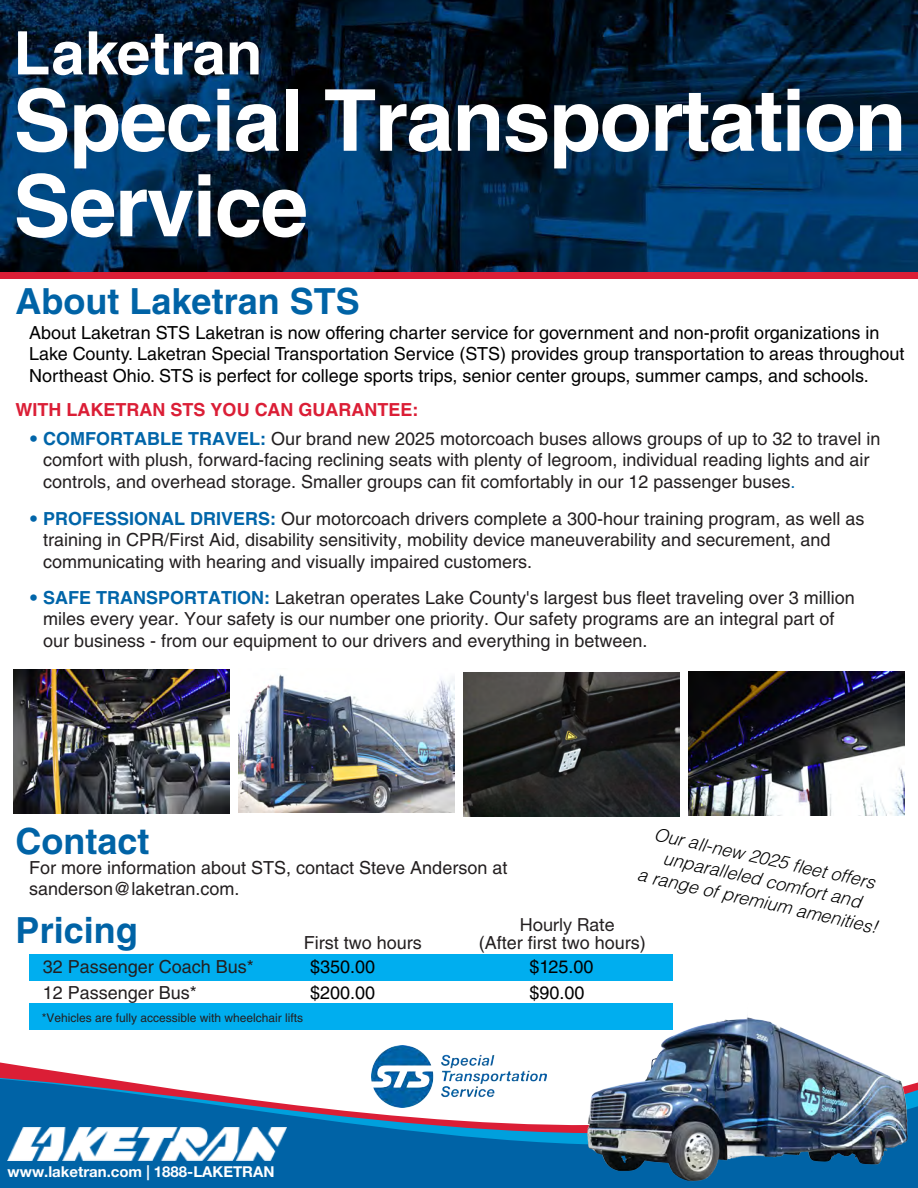
<style>
.page{position:relative;width:918px;height:1188px;background:#fff}
.page>*{position:absolute;margin:0;border:0;box-sizing:border-box;transform-origin:0 0}
.t1{font:700 85.5px/85.5px "Helvetica LT Std";letter-spacing:-.02em;color:#fff}
.t2{font:700 60px "Helvetica LT Std";color:#fff}
.t3{font:700 36px "Helvetica LT Std";color:#0063a6}
.t4{font:18px/21.6px "Helvetica LT Std";color:#231f20}
.t5{font:18px/21.6px "Helvetica LT Std";color:#000}
.t6{font:italic 300 18px/21.6px "Helvetica LT Std";color:#000;text-align:center}
.t7{font:700 18px "Helvetica LT Std";color:#db1e36}
.t8{font:18px "Helvetica Neue LT Pro";color:#231f20}
.t9{font:700 15px "Helvetica Neue LT Pro";color:#fff}
.t10{font:12px "Helvetica LT Std";color:#231f20}
.s1{font-family:"Helvetica Neue LT Pro";font-weight:700;color:#0065a9}
.s2{font-weight:700;color:#0065a9}
.s3{color:#0065a9}
</style>
<div class="page">
<img style="left:1px;top:0;width:917px;height:272px">
<svg style="left:0;top:1062px;width:540px;height:126px;fill:#0063a6"></svg>
<div style="left:0;top:272px;width:918px;height:6px;background:#db1e36"></div>
<img style="left:7px;top:1127px;width:279px;height:33px">
<img style="left:371px;top:1045px;width:169px;height:63px">
<img style="left:540px;top:1003px;width:378px;height:185px">
<img style="left:14px;top:670px;width:216px;height:144px">
<img style="left:688px;top:671px;width:216px;height:144px">
<img style="left:239px;top:674px;width:216px;height:138px">
<img style="left:463px;top:673px;width:216px;height:144px">
<div style="left:29px;top:954px;width:644px;height:27px;background:#00aeef"></div>
<div style="left:29px;top:1004px;width:644px;height:26px;background:#00aeef"></div>
<h2 class="t2" style="left:14px;top:17px;width:250px">Laketran</h2>
<h1 class="t1" style="left:14px;top:77px;width:895px">Special Transportation<br>Service</h1>
<h3 class="t3" style="left:16px;top:279px;width:346px">About Laketran STS</h3>
<p class="t5" style="left:29px;top:322px;width:877px">About Laketran STS Laketran is now offering charter service for government and non-profit organizations in<br>Lake County. Laketran Special Transportation Service (STS) provides group transportation to areas throughout<br>Northeast Ohio. STS is perfect for college sports trips, senior center groups, summer camps, and schools.</p>
<p class="t7" style="left:16px;top:398px;width:404px">WITH LAKETRAN STS YOU CAN GUARANTEE:</p>
<p class="t4" style="left:43px;top:427px;width:839px;text-indent:-14px"><span class="s1">•</span> <span class="s2">COMFORTABLE TRAVEL:</span> Our brand new 2025 motorcoach buses allows groups of up to 32 to travel in comfort with plush, forward-facing reclining seats with plenty of legroom, individual reading lights and air controls, and overhead storage. Smaller groups can fit comfortably in our 12 passenger buses<span class="s3">.</span></p>
<p class="t4" style="left:43px;top:507px;width:823px;text-indent:-14px"><span class="s1">•</span> <span class="s2">PROFESSIONAL DRIVERS:</span> Our motorcoach drivers complete a 300-hour training program, as well as training in CPR/First Aid, disability sensitivity, mobility device maneuverability and securement, and communicating with hearing and visually impaired customers.</p>
<p class="t4" style="left:43px;top:586px;width:813px;text-indent:-14px"><span class="s1">•</span> <span class="s2">SAFE TRANSPORTATION:</span> Laketran operates Lake County's largest bus fleet traveling over 3 million miles every year. Your safety is our number one priority. Our safety programs are an integral part of our business - from our equipment to our drivers and everything in between.</p>
<p class="t6" style="left:650px;top:821px;width:247px;rotate:13deg">Our all-new 2025 fl eet offers unparalleled comfort and<br>a range of premium amenities!</p>
<h3 class="t3" style="left:16px;top:819px;width:135px">Contact</h3>
<p class="t4" style="left:29px;top:858px;width:480px;line-height:20.5px">For more information about STS, contact Steve Anderson at sanderson@laketran.com.</p>
<h3 class="t3" style="left:16px;top:909px;width:124px">Pricing</h3>
<p class="t4" style="left:43px;top:954px;width:213px;line-height:26.1px">32 Passenger Coach Bus*<br>12 Passenger Bus*</p>
<p class="t8" style="left:520px;top:914px;width:96px">Hourly Rate</p>
<p class="t4" style="left:304px;top:932px;width:120px">First two hours</p>
<p class="t4" style="left:479px;top:932px;width:169px">(After first two hours)</p>
<p class="t5" style="left:310px;top:954px;width:67px;line-height:26.1px">$350.00 $200.00</p>
<p class="t5" style="left:529px;top:956px;width:66px">$125.00</p>
<p class="t5" style="left:529px;top:982px;width:57px">$90.00</p>
<p class="t10" style="left:42px;top:1011px;width:263px">*Vehicles are fully accessible with wheelchair lifts</p>
<p class="t9" style="left:8px;top:1163px;width:268px">www.laketran.com | 1888-LAKETRAN</p>
</div>
